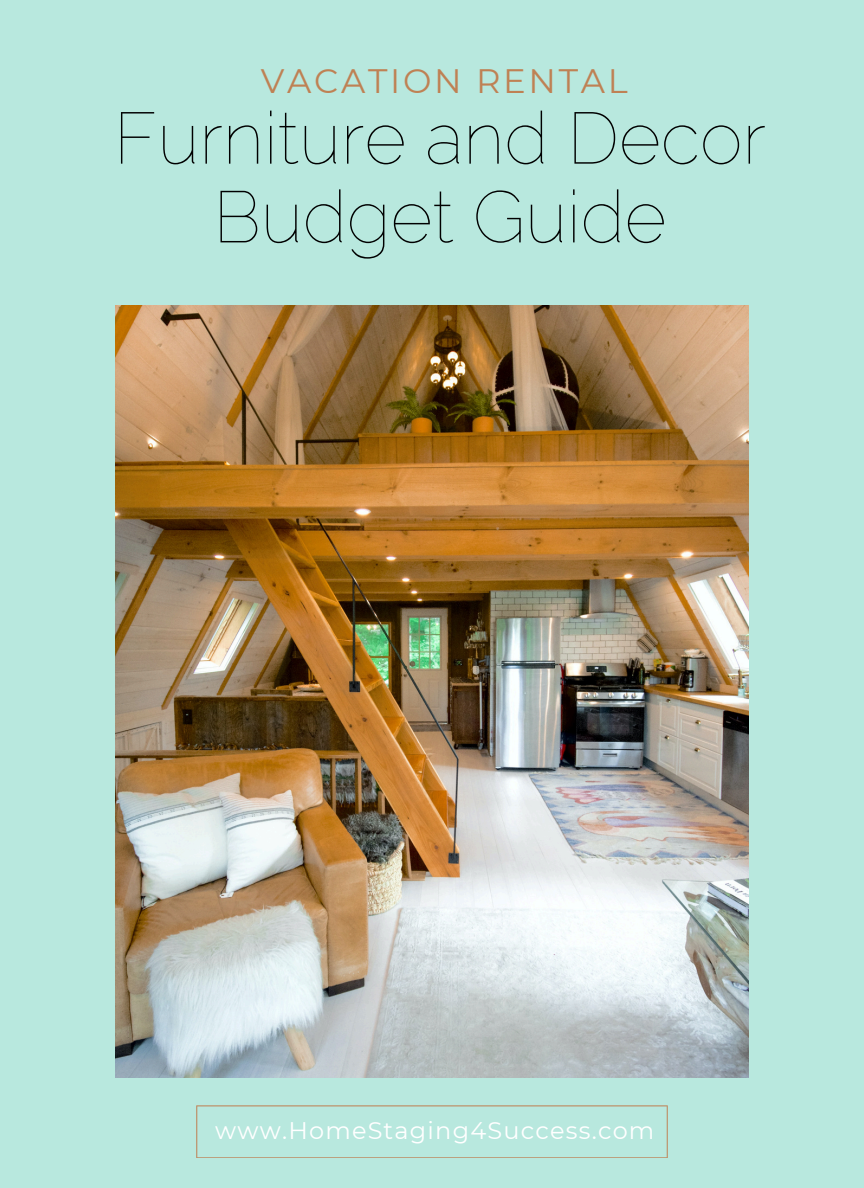
<style>
.page{position:relative;width:864px;height:1188px;background:#b8e8de}
.page>*{position:absolute;margin:0;border:0;box-sizing:border-box;transform-origin:0 0}
.t1{font:100 72.75px/78.8px "Raleway";color:#000;text-align:center}
.t2{font:33.9px "Montserrat";letter-spacing:.08em;color:#bf8154}
.t3{font:24px "Montserrat";letter-spacing:.05em;color:#fff}
</style>
<div class="page">
<img style="left:115px;top:305px;width:634px;height:773px">
<svg style="left:196px;top:1105px;width:472px;height:53px"></svg>
<h1 class="t2" style="left:261px;top:60px;width:369px">VACATION RENTAL</h1>
<h1 class="t1" style="left:114px;top:99px;width:654px">Furniture and Decor<br>Budget Guide</h1>
<p class="t3" style="left:215px;top:1116px;width:441px">www.HomeStaging4Success.com</p>
</div>
